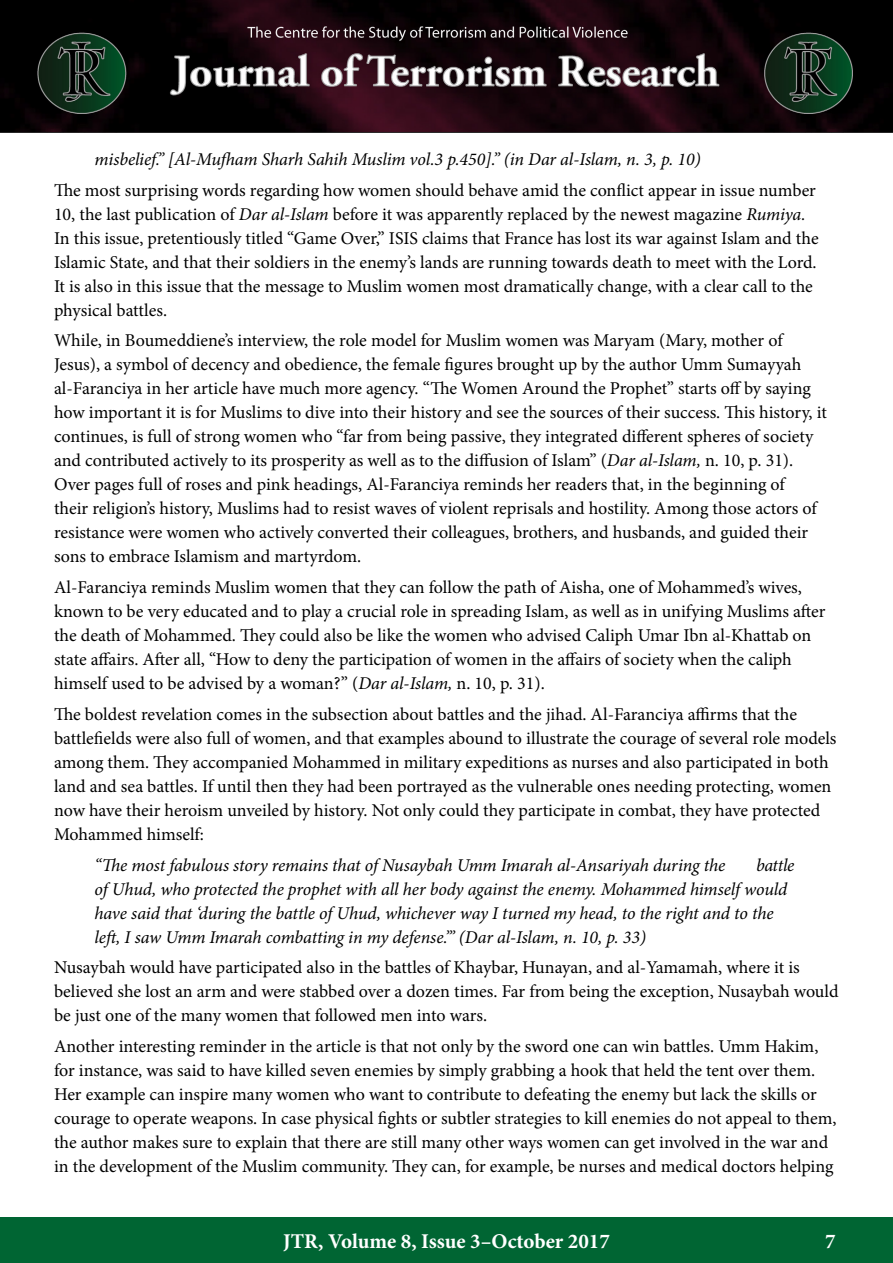
<style>
.page{position:relative;width:893px;height:1263px;background:#fff}
.page>*{position:absolute;margin:0;border:0;box-sizing:border-box;transform-origin:0 0}
.t1{font:700 21px "Minion Pro";color:#fff}
.t2{font:18px/24px "Minion Pro";letter-spacing:-.005em;color:#000}
.t3{font:italic 18px/24px "Minion Pro";letter-spacing:-.01em;color:#000}
.s1{font-style:italic}
</style>
<div class="page">
<div style="left:0;top:1217px;width:893px;height:46px;background:#006533"></div>
<img style="left:0;top:0;width:893px;height:133px">
<p class="t3" style="left:94px;top:147px;width:608px">misbelief.” [Al-Mufham Sharh Sahih Muslim vol.3 p.450].” (in Dar al-Islam, n. 3, p. 10)</p>
<p class="t2" style="left:54px;top:178px;width:766px">The most surprising words regarding how women should behave amid the conflict appear in issue number 10, the last publication of <span class="s1">Dar al-Islam</span> before it was apparently replaced by the newest magazine <span class="s1">Rumiya.<br></span>In this issue, pretentiously titled “Game Over,” ISIS claims that France has lost its war against Islam and the Islamic State, and that their soldiers in the enemy’s lands are running towards death to meet with the Lord.<br>It is also in this issue that the message to Muslim women most dramatically change, with a clear call to the physical battles.</p>
<p class="t2" style="left:54px;top:329px;width:774px">While, in Boumeddiene’s interview, the role model for Muslim women was Maryam (Mary, mother of Jesus), a symbol of decency and obedience, the female figures brought up by the author Umm Sumayyah al-Faranciya in her article have much more agency. “The Women Around the Prophet” starts off by saying how important it is for Muslims to dive into their history and see the sources of their success. This history, it continues, is full of strong women who “far from being passive, they integrated different spheres of society and contributed actively to its prosperity as well as to the diffusion of Islam” (<span class="s1">Dar al-Islam,</span> n. 10, p. 31).<br>Over pages full of roses and pink headings, Al-Faranciya reminds her readers that, in the beginning of<br>their religion’s history, Muslims had to resist waves of violent reprisals and hostility. Among those actors of resistance were women who actively converted their colleagues, brothers, and husbands, and guided their sons to embrace Islamism and martyrdom.</p>
<p class="t2" style="left:54px;top:575px;width:773px">Al-Faranciya reminds Muslim women that they can follow the path of Aisha, one of Mohammed’s wives, known to be very educated and to play a crucial role in spreading Islam, as well as in unifying Muslims after the death of Mohammed. They could also be like the women who advised Caliph Umar Ibn al-Khattab on state affairs. After all, “How to deny the participation of women in the affairs of society when the caliph himself used to be advised by a woman?” (<span class="s1">Dar al-Islam,</span> n. 10, p. 31).</p>
<p class="t2" style="left:54px;top:702px;width:784px">The boldest revelation comes in the subsection about battles and the jihad. Al-Faranciya affirms that the battlefields were also full of women, and that examples abound to illustrate the courage of several role models among them. They accompanied Mohammed in military expeditions as nurses and also participated in both land and sea battles. If until then they had been portrayed as the vulnerable ones needing protecting, women now have their heroism unveiled by history. Not only could they participate in combat, they have protected Mohammed himself:</p>
<p class="t3" style="left:94px;top:853px;width:632px">“The most fabulous story remains that of Nusaybah Umm Imarah al-Ansariyah during the</p>
<p class="t3" style="left:94px;top:853px;width:701px;text-indent:662px">battle of Uhud, who protected the prophet with all her body against the enemy. Mohammed himself would have said that ‘during the battle of Uhud, whichever way I turned my head, to the right and to the left, I saw Umm Imarah combatting in my defense.’” (Dar al-Islam, n. 10, p. 33)</p>
<p class="t2" style="left:54px;top:956px;width:786px">Nusaybah would have participated also in the battles of Khaybar, Hunayan, and al-Yamamah, where it is believed she lost an arm and were stabbed over a dozen times. Far from being the exception, Nusaybah would be just one of the many women that followed men into wars.</p>
<p class="t2" style="left:54px;top:1034px;width:784px">Another interesting reminder in the article is that not only by the sword one can win battles. Umm Hakim, for instance, was said to have killed seven enemies by simply grabbing a hook that held the tent over them.<br>Her example can inspire many women who want to contribute to defeating the enemy but lack the skills or courage to operate weapons. In case physical fights or subtler strategies to kill enemies do not appeal to them, the author makes sure to explain that there are still many other ways women can get involved in the war and in the development of the Muslim community. They can, for example, be nurses and medical doctors helping</p>
<p class="t1" style="left:283px;top:1226px;width:328px">JTR, Volume 8, Issue 3–October 2017</p>
<p class="t1" style="left:825px;top:1226px;width:12px">7</p>
</div>
